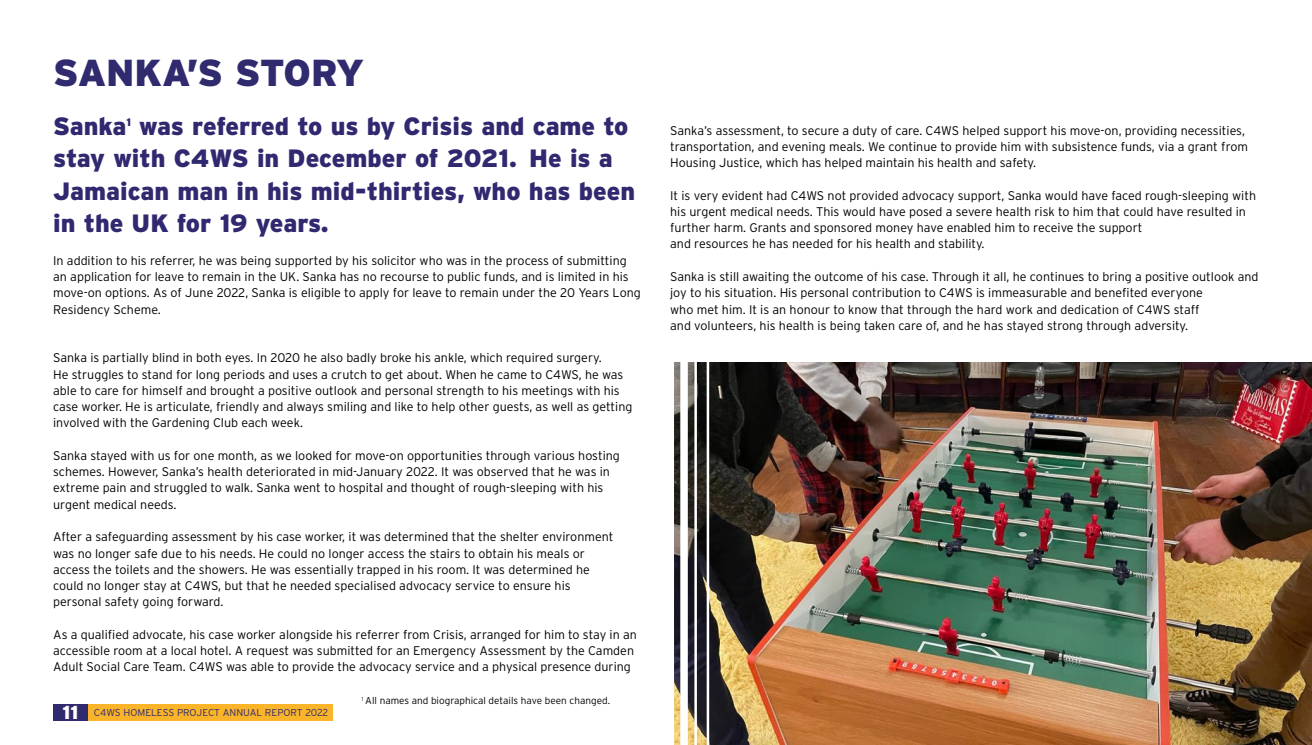
<style>
.page{position:relative;width:1312px;height:745px;background:#fff}
.page>*{position:absolute;margin:0;border:0;box-sizing:border-box;transform-origin:0 0}
.t1{font:900 37.5px "Interstate";letter-spacing:-.015em;color:#302a6f}
.t2{font:900 25px/32.5px "Interstate";color:#302970}
.t3{font:300 12.5px/16.2px "Interstate";color:#000}
.t4{font:900 10.88px "Interstate";color:#302970}
.t5{font:300 10px "Interstate";color:#000}
.t6{font:300 10px "Interstate";color:#302a6f}
.s1{font-weight:900;font-size:18.75px;color:#fff}
</style>
<div class="page">
<div style="left:53px;top:703px;width:279px;height:16px;background:#fab42a"></div>
<div style="left:53px;top:703px;width:35px;height:16px;background:#302a6f"></div>
<img style="left:674px;top:362px;width:637px;height:382px">
<div style="left:680px;top:361px;width:7px;height:383px;background:#fff"></div>
<hr style="left:694px;top:361px;width:2px;height:383px;background:#fff">
<hr style="left:706px;top:361px;width:3px;height:383px;background:#fff">
<h1 class="t1" style="left:53px;top:51px;width:312px">SANKA’S STORY</h1>
<h2 class="t2" style="left:53px;top:109px;width:75px">Sanka</h2>
<p class="t4" style="left:126px;top:116px;width:6px">1</p>
<h2 class="t2" style="left:53px;top:109px;width:583px;text-indent:86px">was referred to us by Crisis and came to stay with C4WS in December of 2021. He is a Jamaican man in his mid-thirties, who has been in the UK for 19 years.</h2>
<p class="t3" style="left:53px;top:252px;width:589px">In addition to his referrer, he was being supported by his solicitor who was in the process of submitting an application for leave to remain in the UK. Sanka has no recourse to public funds, and is limited in his move-on options. As of June 2022, Sanka is eligible to apply for leave to remain under the 20 Years Long Residency Scheme.</p>
<p class="t3" style="left:53px;top:349px;width:580px">Sanka is partially blind in both eyes. In 2020 he also badly broke his ankle, which required surgery.<br>He struggles to stand for long periods and uses a crutch to get about. When he came to C4WS, he was able to care for himself and brought a positive outlook and personal strength to his meetings with his case worker. He is articulate, friendly and always smiling and like to help other guests, as well as getting involved with the Gardening Club each week.</p>
<p class="t3" style="left:53px;top:447px;width:568px">Sanka stayed with us for one month, as we looked for move-on opportunities through various hosting schemes. However, Sanka’s health deteriorated in mid-January 2022. It was observed that he was in extreme pain and struggled to walk. Sanka went to hospital and thought of rough-sleeping with his urgent medical needs.</p>
<p class="t3" style="left:53px;top:528px;width:561px">After a safeguarding assessment by his case worker, it was determined that the shelter environment was no longer safe due to his needs. He could no longer access the stairs to obtain his meals or access the toilets and the showers. He was essentially trapped in his room. It was determined he could no longer stay at C4WS, but that he needed specialised advocacy service to ensure his personal safety going forward.</p>
<p class="t3" style="left:53px;top:626px;width:585px">As a qualified advocate, his case worker alongside his referrer from Crisis, arranged for him to stay in an accessible room at a local hotel. A request was submitted for an Emergency Assessment by the Camden<br>Adult Social Care Team. C4WS was able to provide the advocacy service and a physical presence during</p>
<p class="t6" style="left:63px;top:706px;width:267px"><span class="s1">11</span> C4WS HOMELESS PROJECT ANNUAL REPORT 2022</p>
<p class="t5" style="left:362px;top:694px;width:250px"><sup>1</sup> All names and biographical details have been changed.</p>
<p class="t3" style="left:670px;top:122px;width:579px">Sanka’s assessment, to secure a duty of care. C4WS helped support his move-on, providing necessities, transportation, and evening meals. We continue to provide him with subsistence funds, via a grant from<br>Housing Justice, which has helped maintain his health and safety.</p>
<p class="t3" style="left:670px;top:187px;width:587px">It is very evident had C4WS not provided advocacy support, Sanka would have faced rough-sleeping with his urgent medical needs. This would have posed a severe health risk to him that could have resulted in further harm. Grants and sponsored money have enabled him to receive the support<br>and resources he has needed for his health and stability.</p>
<p class="t3" style="left:670px;top:268px;width:589px">Sanka is still awaiting the outcome of his case. Through it all, he continues to bring a positive outlook and joy to his situation. His personal contribution to C4WS is immeasurable and benefited everyone<br>who met him. It is an honour to know that through the hard work and dedication of C4WS staff<br>and volunteers, his health is being taken care of, and he has stayed strong through adversity.</p>
</div>
